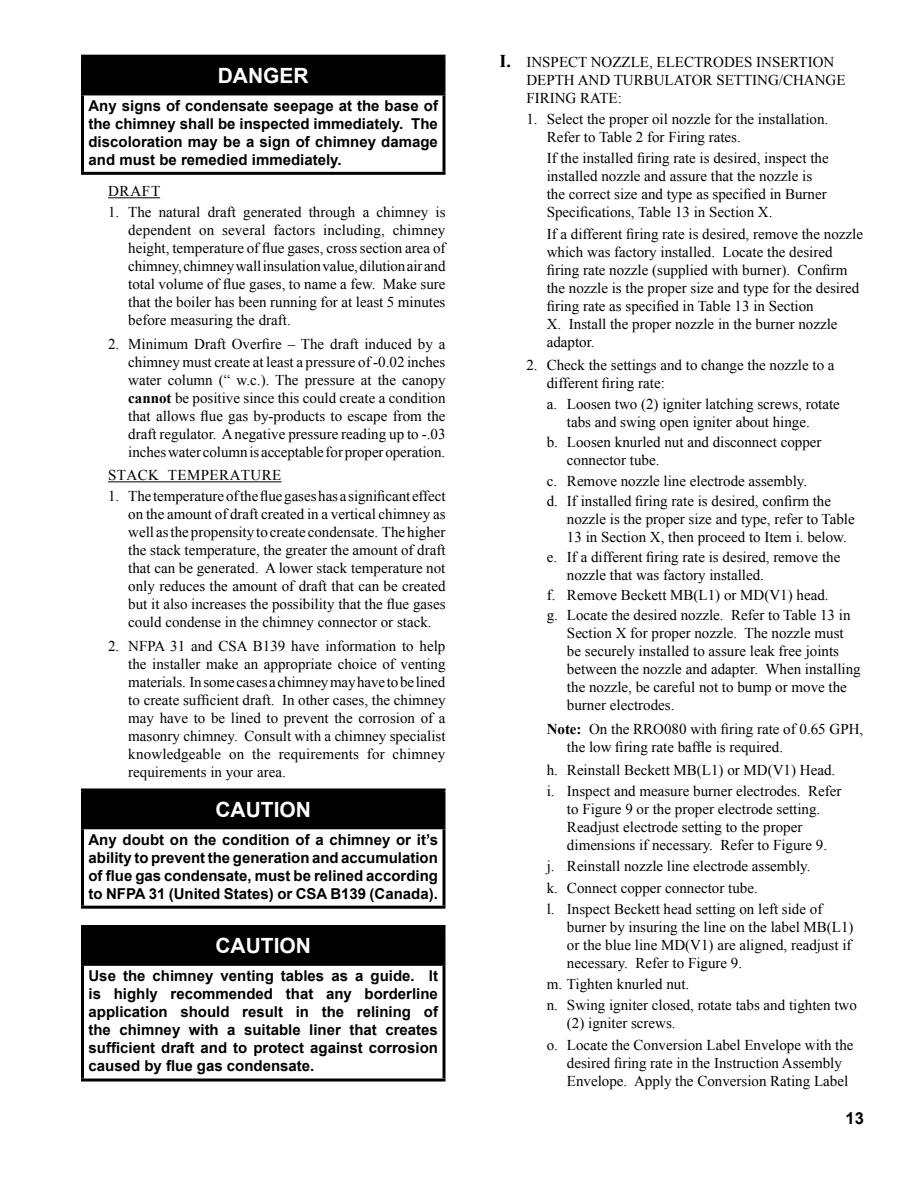
<style>
.page{position:relative;width:918px;height:1188px;background:#fff}
.page>*{position:absolute;margin:0;border:0;box-sizing:border-box;transform-origin:0 0}
.t1{font:700 21px "Arial";color:#fff}
.t2{font:700 16.5px "Arial";color:#000}
.t3{font:15px/18px "Times New Roman";color:#000}
.t4{font:700 15px/18px "Arial";color:#000;text-align:justify}
.s1{font-weight:700}
.s2{font-weight:700;font-size:18px}
</style>
<div class="page">
<hr style="left:108px;top:197px;width:52px;height:1px;background:#000">
<hr style="left:108px;top:481px;width:173px;height:1px;background:#000">
<div style="left:82px;top:56px;width:362px;height:38px;background:#000"></div>
<hr style="left:81px;top:55px;width:365px;height:3px;background:#000">
<hr style="left:81px;top:58px;width:3px;height:34px;background:#000">
<svg style="left:444px;top:58px;width:2px;height:34px"></svg>
<hr style="left:81px;top:92px;width:365px;height:3px;background:#000">
<hr style="left:81px;top:95px;width:3px;height:77px;background:#000">
<svg style="left:442px;top:95px;width:4px;height:77px"></svg>
<hr style="left:81px;top:172px;width:365px;height:3px;background:#000">
<div style="left:82px;top:790px;width:362px;height:38px;background:#000"></div>
<hr style="left:81px;top:788px;width:365px;height:3px;background:#000">
<hr style="left:81px;top:791px;width:3px;height:35px;background:#000">
<svg style="left:444px;top:791px;width:2px;height:35px"></svg>
<hr style="left:81px;top:826px;width:365px;height:3px;background:#000">
<hr style="left:81px;top:829px;width:3px;height:77px;background:#000">
<svg style="left:442px;top:829px;width:4px;height:77px"></svg>
<hr style="left:81px;top:906px;width:365px;height:3px;background:#000">
<div style="left:82px;top:927px;width:362px;height:37px;background:#000"></div>
<hr style="left:81px;top:925px;width:365px;height:3px;background:#000">
<hr style="left:81px;top:928px;width:3px;height:35px;background:#000">
<svg style="left:444px;top:928px;width:2px;height:35px"></svg>
<hr style="left:81px;top:963px;width:365px;height:3px;background:#000">
<hr style="left:81px;top:966px;width:3px;height:113px;background:#000">
<svg style="left:442px;top:966px;width:4px;height:113px"></svg>
<hr style="left:81px;top:1079px;width:365px;height:3px;background:#000">
<h1 class="t1" style="left:218px;top:61px;width:92px">DANGER</h1>
<p class="t4" style="left:88px;top:97px;width:351px">Any signs of condensate seepage at the base of the chimney shall be inspected immediately. The discoloration may be a sign of chimney damage and must be remedied immediately.</p>
<p class="t3" style="left:108px;top:182px;width:23px">Draft</p>
<p class="t3" style="left:128px;top:203px;width:319px;text-align:justify;text-indent:-20px">1. The natural draft generated through a chimney is dependent on several factors including, chimney height, temperature of flue gases, cross section area of chimney, chimney wall insulation value, dilution air and total volume of flue gases, to name a few. Make sure that the boiler has been running for at least 5 minutes before measuring the draft.</p>
<p class="t3" style="left:128px;top:335px;width:319px;text-align:justify;text-indent:-20px">2. Minimum Draft Overfire – The draft induced by a chimney must create at least a pressure of -0.02 inches water column (“ w.c.). The pressure at the canopy <span class="s1">cannot</span> be positive since this could create a condition that allows flue gas by-products to escape from the draft regulator. A negative pressure reading up to -.03 inches water column is acceptable for proper operation.</p>
<p class="t3" style="left:108px;top:466px;width:21px">Stack</p>
<p class="t3" style="left:168px;top:466px;width:21px">Temperature</p>
<p class="t3" style="left:128px;top:487px;width:319px;text-align:justify;text-indent:-20px">1. The temperature of the flue gases has a significant effect on the amount of draft created in a vertical chimney as well as the propensity to create condensate. The higher the stack temperature, the greater the amount of draft that can be generated. A lower stack temperature not only reduces the amount of draft that can be created but it also increases the possibility that the flue gases could condense in the chimney connector or stack.</p>
<p class="t3" style="left:128px;top:637px;width:319px;text-align:justify;text-indent:-20px">2. NFPA 31 and CSA B139 have information to help the installer make an appropriate choice of venting materials. In some cases a chimney may have to be lined to create sufficient draft. In other cases, the chimney may have to be lined to prevent the corrosion of a masonry chimney. Consult with a chimney specialist knowledgeable on the requirements for chimney requirements in your area.</p>
<h1 class="t1" style="left:215px;top:795px;width:97px">CAUTION</h1>
<p class="t4" style="left:88px;top:831px;width:351px">Any doubt on the condition of a chimney or it’s ability to prevent the generation and accumulation of flue gas condensate, must be relined according to NFPA 31 (United States) or CSA B139 (Canada).</p>
<h1 class="t1" style="left:215px;top:932px;width:97px">CAUTION</h1>
<p class="t4" style="left:88px;top:967px;width:351px">Use the chimney venting tables as a guide. It is highly recommended that any borderline application should result in the relining of the chimney with a suitable liner that creates sufficient draft and to protect against corrosion caused by flue gas condensate.</p>
<p class="t3" style="left:526px;top:53px;width:321px;text-indent:-27px"><span class="s2">I.</span> INSPECT NOZZLE, ELECTRODES INSERTION<br>DEPTH AND TURBULATOR SETTING/CHANGE<br>FIRING RATE:</p>
<p class="t3" style="left:547px;top:110px;width:283px;text-indent:-20px">1. Select the proper oil nozzle for the installation.<br>Refer to Table 2 for Firing rates.</p>
<p class="t3" style="left:547px;top:149px;width:284px">If the installed firing rate is desired, inspect the installed nozzle and assure that the nozzle is the correct size and type as specified in Burner Specifications, Table 13 in Section X.</p>
<p class="t3" style="left:547px;top:224px;width:318px">If a different firing rate is desired, remove the nozzle which was factory installed. Locate the desired firing rate nozzle (supplied with burner). Confirm the nozzle is the proper size and type for the desired firing rate as specified in Table 13 in Section<br>X. Install the proper nozzle in the burner nozzle adaptor.</p>
<p class="t3" style="left:547px;top:356px;width:289px;text-indent:-20px">2. Check the settings and to change the nozzle to a different firing rate:</p>
<p class="t3" style="left:567px;top:395px;width:274px;text-indent:-20px">a. Loosen two (2) igniter latching screws, rotate tabs and swing open igniter about hinge.</p>
<p class="t3" style="left:567px;top:433px;width:256px;text-indent:-20px">b. Loosen knurled nut and disconnect copper connector tube.</p>
<p class="t3" style="left:547px;top:470px;width:286px;line-height:20.1px">c. Remove nozzle line electrode assembly.<br>d. If installed firing rate is desired, confirm the</p>
<p class="t3" style="left:567px;top:509px;width:289px">nozzle is the proper size and type, refer to Table<br>13 in Section X, then proceed to Item i. below.</p>
<p class="t3" style="left:567px;top:548px;width:275px;text-indent:-20px">e. If a different firing rate is desired, remove the nozzle that was factory installed.</p>
<p class="t3" style="left:547px;top:585px;width:305px;line-height:20.1px">f. Remove Beckett MB(L1) or MD(V1) head.<br>g. Locate the desired nozzle. Refer to Table 13 in</p>
<p class="t3" style="left:567px;top:624px;width:295px">Section X for proper nozzle. The nozzle must be securely installed to assure leak free joints between the nozzle and adapter. When installing the nozzle, be careful not to bump or move the burner electrodes.</p>
<p class="t3" style="left:567px;top:719px;width:298px;text-indent:-20px"><span class="s1">Note:</span> On the RRO080 with firing rate of 0.65 GPH, the low firing rate baffle is required.</p>
<p class="t3" style="left:547px;top:759px;width:296px;line-height:21.3px">h. Reinstall Beckett MB(L1) or MD(V1) Head. i. Inspect and measure burner electrodes. Refer</p>
<p class="t3" style="left:567px;top:800px;width:262px">to Figure 9 or the proper electrode setting.<br>Readjust electrode setting to the proper dimensions if necessary. Refer to Figure 9.</p>
<p class="t3" style="left:547px;top:856px;width:277px;line-height:21.3px">j. Reinstall nozzle line electrode assembly. k. Connect copper connector tube.<br>l. Inspect Beckett head setting on left side of</p>
<p class="t3" style="left:567px;top:918px;width:288px">burner by insuring the line on the label MB(L1) or the blue line MD(V1) are aligned, readjust if necessary. Refer to Figure 9.</p>
<p class="t3" style="left:547px;top:973px;width:312px;line-height:21.3px">m. Tighten knurled nut.<br>n. Swing igniter closed, rotate tabs and tighten two</p>
<p class="t3" style="left:547px;top:1013px;width:308px;line-height:21.3px;text-indent:20px">(2) igniter screws.<br>o. Locate the Conversion Label Envelope with the</p>
<p class="t3" style="left:567px;top:1053px;width:283px">desired firing rate in the Instruction Assembly<br>Envelope. Apply the Conversion Rating Label</p>
<p class="t2" style="left:846px;top:1108px;width:20px">13</p>
</div>
